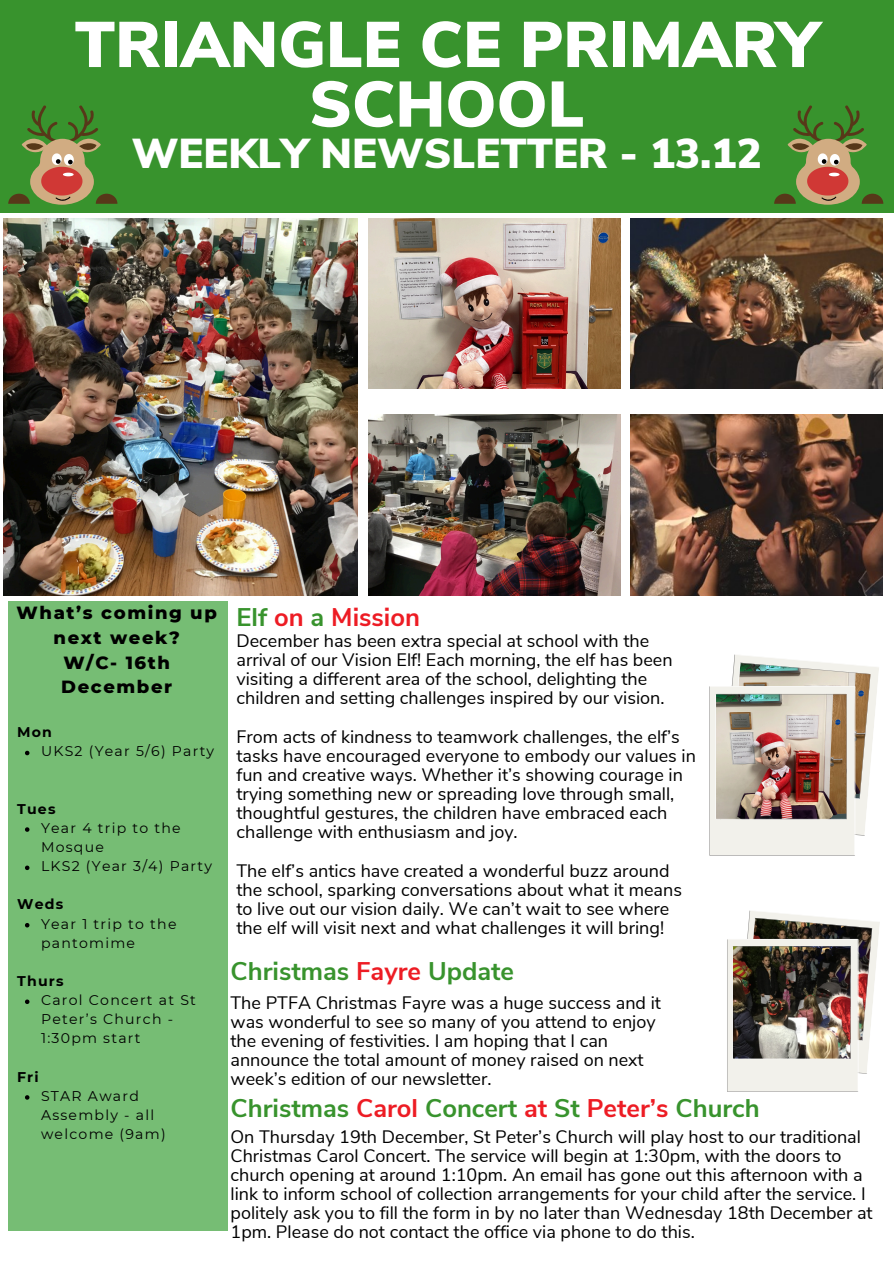
<style>
.page{position:relative;width:894px;height:1264px;background:#fff}
.page>*{position:absolute;margin:0;border:0;box-sizing:border-box;transform-origin:0 0}
.t1{font:900 64.2px/59.7px "Nunito Sans";color:#fff;text-align:center}
.t2{font:900 41.7px "Nunito Sans";color:#fff}
.t3{font:700 25.5px "Nunito Sans";color:#38932d}
.t4{font:700 25.5px "Nunito Sans";color:#ed1c24}
.t5{font:18px/19.2px "Nunito Sans";color:#000}
.t6{font:800 18px/24.8px "Montserrat";letter-spacing:.09em;color:#000;text-align:center}
.t7{font:14.1px/19.2px "Montserrat";letter-spacing:.09em;color:#000}
.t8{font:700 14.1px "Montserrat";letter-spacing:.09em;color:#000}
.s1{color:#38932d}
.s2{color:#ed1c24}
</style>
<div class="page">
<div style="left:0;top:0;width:893px;height:213px;background:#38932d"></div>
<div style="left:8px;top:736px;width:220px;height:494px;background:#76bd74"></div>
<div style="left:8px;top:601px;width:219px;height:146px;background:#76bd74"></div>
<img style="left:4px;top:219px;width:354px;height:377px">
<img style="left:368px;top:219px;width:252px;height:170px">
<img style="left:368px;top:414px;width:252px;height:182px">
<img style="left:630px;top:219px;width:252px;height:170px">
<img style="left:630px;top:414px;width:252px;height:182px">
<svg style="left:8px;top:105px;width:109px;height:100px"></svg>
<svg style="left:774px;top:105px;width:109px;height:100px"></svg>
<img style="left:709px;top:654px;width:170px;height:201px">
<img style="left:727px;top:910px;width:153px;height:181px">
<svg style="left:25px;top:750px;width:4px;height:5px"></svg>
<svg style="left:25px;top:827px;width:4px;height:4px"></svg>
<svg style="left:25px;top:865px;width:4px;height:5px"></svg>
<svg style="left:25px;top:923px;width:4px;height:4px"></svg>
<svg style="left:25px;top:999px;width:4px;height:5px"></svg>
<svg style="left:25px;top:1095px;width:4px;height:4px"></svg>
<p class="t1" style="left:75px;top:16px;width:745px">TRIANGLE CE PRIMARY<br>SCHOOL</p>
<p class="t2" style="left:132px;top:126px;width:631px">WEEKLY NEWSLETTER - 13.12</p>
<h3 class="t6" style="left:17px;top:600px;width:202px">What’s coming up</h3>
<p class="t4" style="left:236px;top:600px;width:185px"><span class="s1">Elf</span> on <span class="s1">a</span> Mission</p>
<h3 class="t6" style="left:54px;top:625px;width:128px">next week?<br>W/C- 16th<br>December</h3>
<h5 class="t8" style="left:17px;top:723px;width:36px">Mon</h5>
<p class="t7" style="left:41px;top:741px;width:175px">UKS2 (Year 5/6) Party</p>
<h4 class="t5" style="left:236px;top:631px;width:437px">December has been extra special at school with the arrival of our Vision Elf! Each morning, the elf has been visiting a different area of the school, delighting the children and setting challenges inspired by our vision.</h4>
<h4 class="t5" style="left:236px;top:727px;width:461px">From acts of kindness to teamwork challenges, the elf’s tasks have encouraged everyone to embody our values in fun and creative ways. Whether it’s showing courage in trying something new or spreading love through small, thoughtful gestures, the children have embraced each challenge with enthusiasm and joy.</h4>
<p class="t5" style="left:236px;top:861px;width:447px">The elf’s antics have created a wonderful buzz around the school, sparking conversations about what it means to live out our vision daily. We can’t wait to see where the elf will visit next and what challenges it will bring!</p>
<h5 class="t8" style="left:17px;top:800px;width:40px">Tues</h5>
<p class="t7" style="left:41px;top:818px;width:141px">Year 4 trip to the<br>Mosque</p>
<p class="t7" style="left:41px;top:856px;width:172px">LKS2 (Year 3/4) Party</p>
<h5 class="t8" style="left:17px;top:895px;width:48px">Weds</h5>
<p class="t7" style="left:41px;top:914px;width:137px">Year 1 trip to the pantomime</p>
<h5 class="t8" style="left:17px;top:972px;width:48px">Thurs</h5>
<p class="t7" style="left:41px;top:990px;width:156px">Carol Concert at St<br>Peter’s Church -<br>1:30pm start</p>
<h5 class="t8" style="left:17px;top:1068px;width:23px">Fri</h5>
<p class="t7" style="left:41px;top:1086px;width:126px">STAR Award<br>Assembly - all welcome (9am)</p>
<p class="t3" style="left:230px;top:1091px;width:530px">Christmas <span class="s2">Carol</span> Concert <span class="s2">at</span> St <span class="s2">Peter’s</span> Church</p>
<p class="t3" style="left:230px;top:954px;width:285px">Christmas <span class="s2">Fayre</span> Update</p>
<h4 class="t5" style="left:230px;top:993px;width:432px">The PTFA Christmas Fayre was a huge success and it was wonderful to see so many of you attend to enjoy the evening of festivities. I am hoping that I can announce the total amount of money raised on next week’s edition of our newsletter.</h4>
<h2 class="t5" style="left:230px;top:1127px;width:643px">On Thursday 19th December, St Peter’s Church will play host to our traditional Christmas Carol Concert. The service will begin at 1:30pm, with the doors to church opening at around 1:10pm. An email has gone out this afternoon with a link to inform school of collection arrangements for your child after the service. I politely ask you to fill the form in by no later than Wednesday 18th December at 1pm. Please do not contact the office via phone to do this.</h2>
</div>
